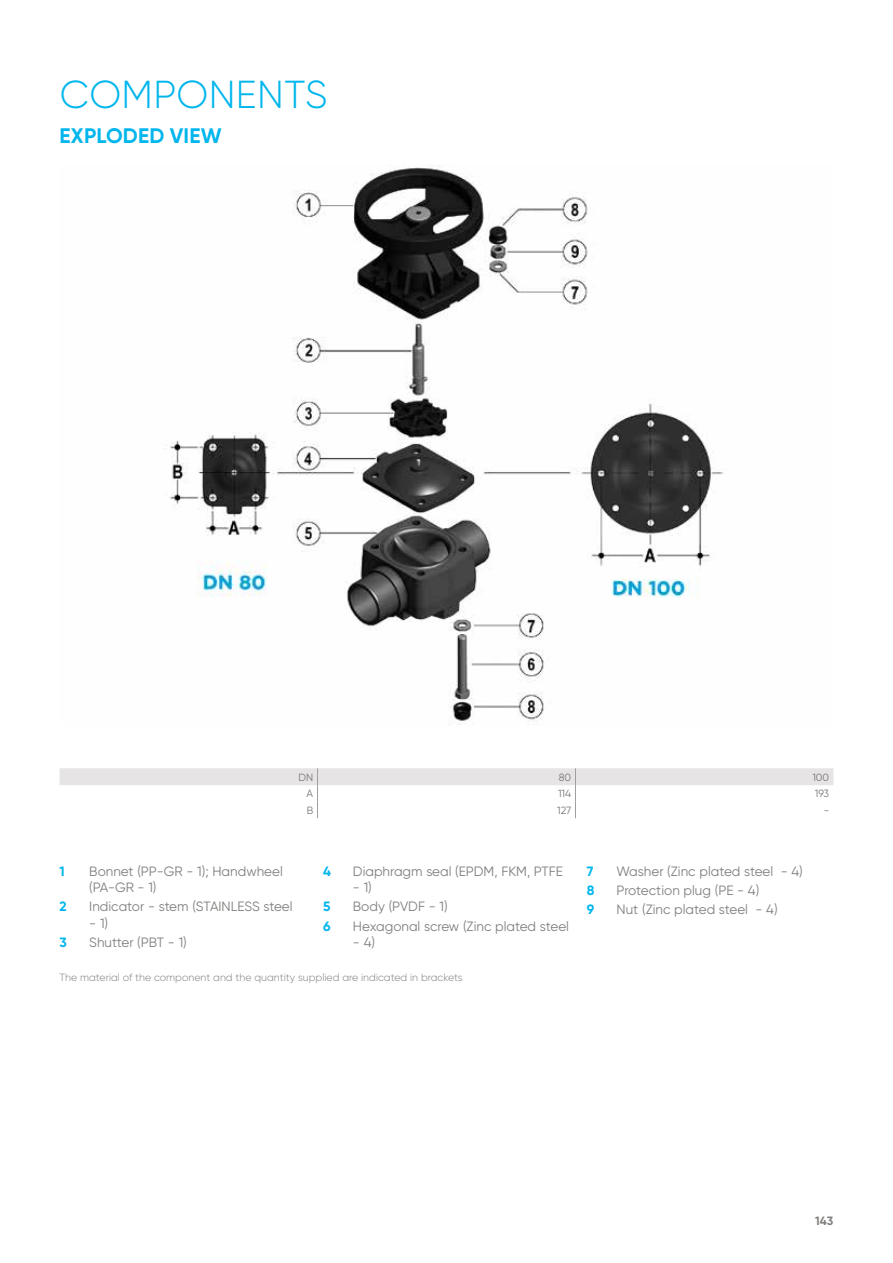
<style>
.page{position:relative;width:893px;height:1263px;background:#fff}
.page>*{position:absolute;margin:0;border:0;box-sizing:border-box;transform-origin:0 0}
.t1{font:300 39px "Gilroy";letter-spacing:.01em;color:#00b6ed}
.t2{font:700 21px "Gilroy";letter-spacing:.01em;color:#00b6ed}
.t3{font:13.5px/16.2px "Gilroy";color:#817f7d}
.t4{font:700 13.5px "Gilroy";color:#00b6ed}
.t5{font:700 12px "Gilroy";color:#817f7d}
.t6{font:300 10.5px "Gilroy";color:#817f7d}
.t7{font:10.5px "Gilroy";color:#7a7674}
</style>
<div class="page">
<img style="left:169px;top:165px;width:555px;height:560px">
<svg style="left:60px;top:768px;width:773px;height:50px"></svg>
<h1 class="t1" style="left:60px;top:71px;width:269px">COMPONENTS</h1>
<h2 class="t2" style="left:60px;top:123px;width:164px">EXPLODED VIEW</h2>
<p class="t7" style="left:299px;top:771px;width:16px">DN</p>
<p class="t7" style="left:559px;top:771px;width:14px">80</p>
<p class="t7" style="left:812px;top:771px;width:18px">100</p>
<p class="t7" style="left:307px;top:787px;width:8px">A</p>
<p class="t7" style="left:558px;top:787px;width:15px">114</p>
<p class="t7" style="left:815px;top:787px;width:16px">193</p>
<p class="t7" style="left:307px;top:804px;width:8px">B</p>
<p class="t7" style="left:557px;top:804px;width:16px">127</p>
<p class="t7" style="left:824px;top:804px;width:7px">-</p>
<p class="t4" style="left:60px;top:863px;width:7px">1</p>
<p class="t3" style="left:89px;top:863px;width:195px">Bonnet (PP-GR - 1); Handwheel (PA-GR - 1)</p>
<p class="t4" style="left:60px;top:898px;width:9px">2</p>
<p class="t3" style="left:89px;top:898px;width:205px">Indicator - stem (STAINLESS steel</p>
<p class="t3" style="left:89px;top:915px;width:20px">- 1)</p>
<p class="t4" style="left:60px;top:934px;width:9px">3</p>
<p class="t3" style="left:89px;top:934px;width:99px">Shutter (PBT - 1)</p>
<p class="t4" style="left:323px;top:863px;width:9px">4</p>
<p class="t3" style="left:353px;top:863px;width:212px">Diaphragm seal (EPDM, FKM, PTFE</p>
<p class="t3" style="left:353px;top:879px;width:20px">- 1)</p>
<p class="t4" style="left:323px;top:898px;width:9px">5</p>
<p class="t3" style="left:353px;top:898px;width:96px">Body (PVDF - 1)</p>
<p class="t4" style="left:323px;top:917px;width:9px">6</p>
<p class="t3" style="left:353px;top:918px;width:218px">Hexagonal screw (Zinc plated steel</p>
<p class="t3" style="left:353px;top:934px;width:24px">- 4)</p>
<p class="t6" style="left:60px;top:971px;width:404px">The material of the component and the quantity supplied are indicated in brackets</p>
<p class="t4" style="left:587px;top:863px;width:8px">7</p>
<p class="t3" style="left:617px;top:863px;width:188px">Washer (Zinc plated steel - 4)</p>
<p class="t4" style="left:587px;top:882px;width:9px">8</p>
<p class="t3" style="left:617px;top:882px;width:144px">Protection plug (PE - 4)</p>
<p class="t4" style="left:587px;top:901px;width:9px">9</p>
<p class="t3" style="left:617px;top:901px;width:163px">Nut (Zinc plated steel - 4)</p>
<p class="t5" style="left:815px;top:1213px;width:20px">143</p>
</div>
